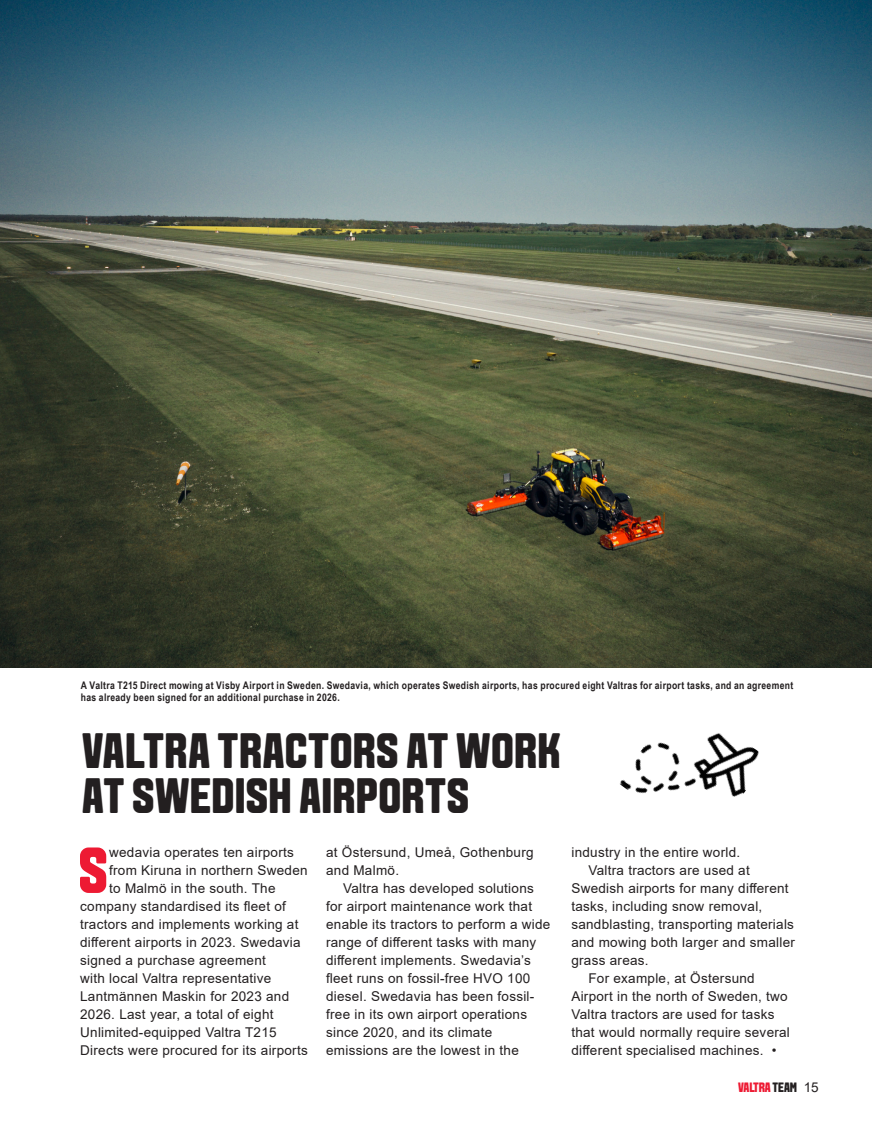
<style>
.page{position:relative;width:872px;height:1127px;background:#fff}
.page>*{position:absolute;margin:0;border:0;box-sizing:border-box;transform-origin:0 0}
.x_ANF_leipis_Helvetica_3riviä_9_11_pt{font:700 64.95px "VALTRA Aveny T 2020 Extra";color:#ed1a33}
.x_Otsikko_60pt_Aveny-T_60_54_pt{font:700 49.5px "VALTRA Aveny T 2020 Extra";letter-spacing:.005em;color:#231f20}
.x_Leipis_Helvetica_9_11_pt{font:13.5px/18px "Arial";letter-spacing:.02em;color:#231f20}
.x_ANF_leipis_Helvetica_3riviä_9_11_pt-2{font:13.5px/18px "Arial";letter-spacing:.02em;color:#231f20}
.t1{font:700 13.5px "VALTRA Aveny T 2020 Extra";letter-spacing:-.01em;color:#ed1a33}
.t2{font:700 10.5px/12px "Arial Narrow";letter-spacing:.03em;color:#231f20}
.s1{color:#231f20}
.s2{font-family:"Arial";font-weight:400;color:#231f20}
</style>
<div class="page">
<img style="left:0;top:0;width:872px;height:668px">
<img style="left:619px;top:733px;width:140px;height:64px">
<p class="t2" style="left:81px;top:679px;width:714px">A Valtra T215 Direct mowing at Visby Airport in Sweden. Swedavia, which operates Swedish airports, has procured eight Valtras for airport tasks, and an agreement has already been signed for an additional purchase in 2026.</p>
<p class="x_Otsikko_60pt_Aveny-T_60_54_pt" style="left:82px;top:718px;width:480px">VALTRA TRACTORS AT WORK</p>
<p class="x_Otsikko_60pt_Aveny-T_60_54_pt" style="left:82px;top:763px;width:388px">AT SWEDISH AIRPORTS</p>
<p class="x_ANF_leipis_Helvetica_3riviä_9_11_pt-2" style="left:326px;top:843px;width:209px">at Östersund, Umeå, Gothenburg and Malmö.</p>
<p class="x_Leipis_Helvetica_9_11_pt" style="left:326px;top:879px;width:226px;text-indent:17px">Valtra has developed solutions for airport maintenance work that enable its tractors to perform a wide range of different tasks with many different implements. Swedavia’s fleet runs on fossil-free HVO 100 diesel. Swedavia has been fossil&shy;free in its own airport operations since 2020, and its climate emissions are the lowest in the</p>
<p class="x_ANF_leipis_Helvetica_3riviä_9_11_pt" style="left:78px;top:828px;width:31px">S</p>
<p class="x_ANF_leipis_Helvetica_3riviä_9_11_pt-2" style="left:109px;top:843px;width:186px">wedavia operates ten airports</p>
<p class="x_ANF_leipis_Helvetica_3riviä_9_11_pt-2" style="left:109px;top:861px;width:200px">from Kiruna in northern Sweden</p>
<p class="x_ANF_leipis_Helvetica_3riviä_9_11_pt-2" style="left:109px;top:879px;width:168px">to Malmö in the south. The</p>
<p class="x_ANF_leipis_Helvetica_3riviä_9_11_pt-2" style="left:80px;top:897px;width:207px">company standardised its fleet of</p>
<p class="x_ANF_leipis_Helvetica_3riviä_9_11_pt-2" style="left:80px;top:915px;width:220px">tractors and implements working at</p>
<p class="x_ANF_leipis_Helvetica_3riviä_9_11_pt-2" style="left:80px;top:933px;width:222px">different airports in 2023. Swedavia</p>
<p class="x_ANF_leipis_Helvetica_3riviä_9_11_pt-2" style="left:80px;top:951px;width:187px">signed a purchase agreement</p>
<p class="x_ANF_leipis_Helvetica_3riviä_9_11_pt-2" style="left:80px;top:969px;width:193px">with local Valtra representative</p>
<p class="x_ANF_leipis_Helvetica_3riviä_9_11_pt-2" style="left:80px;top:987px;width:210px">Lantmännen Maskin for 2023 and</p>
<p class="x_ANF_leipis_Helvetica_3riviä_9_11_pt-2" style="left:80px;top:1005px;width:195px">2026. Last year, a total of eight</p>
<p class="x_ANF_leipis_Helvetica_3riviä_9_11_pt-2" style="left:80px;top:1023px;width:198px">Unlimited-equipped Valtra T215</p>
<p class="x_ANF_leipis_Helvetica_3riviä_9_11_pt-2" style="left:80px;top:1041px;width:229px">Directs were procured for its airports</p>
<p class="x_Leipis_Helvetica_9_11_pt" style="left:571px;top:843px;width:170px">industry in the entire world.</p>
<p class="x_Leipis_Helvetica_9_11_pt" style="left:571px;top:861px;width:225px;text-indent:17px">Valtra tractors are used at<br>Swedish airports for many different tasks, including snow removal, sandblasting, transporting materials and mowing both larger and smaller grass areas.</p>
<p class="x_Leipis_Helvetica_9_11_pt" style="left:571px;top:969px;width:220px;text-indent:17px">For example, at Östersund Airport in the north of Sweden, two Valtra tractors are used for tasks that would normally require several different specialised machines. •</p>
<p class="t1" style="left:738px;top:1078px;width:82px">VALTRA <span class="s1">TEAM</span> <span class="s2">15</span></p>
</div>
